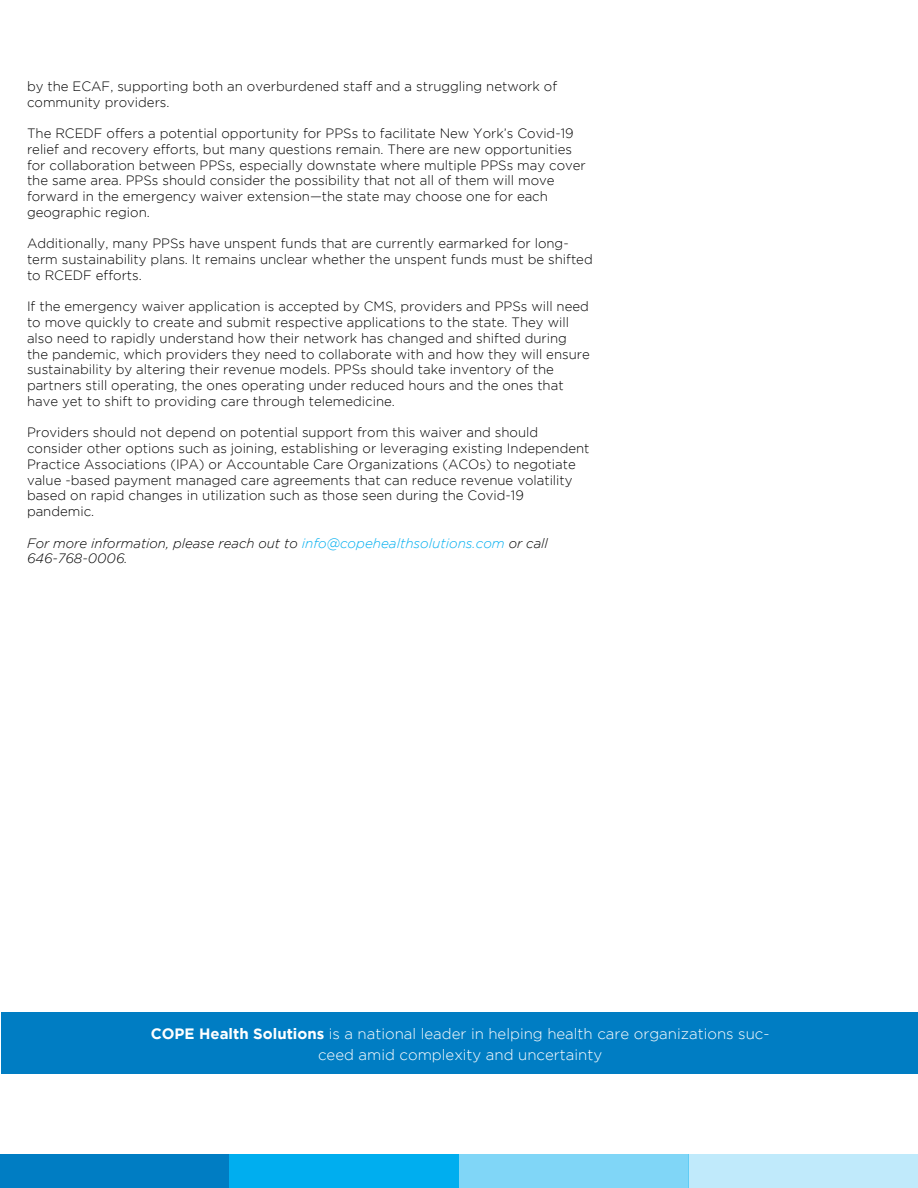
<style>
.page{position:relative;width:918px;height:1188px;background:#fff}
.page>*{position:absolute;margin:0;border:0;box-sizing:border-box;transform-origin:0 0}
.t1{font:300 15px/21px "Gotham";color:#fff;text-align:center}
.t2{font:300 13.5px/15.8px "Gotham";color:#000}
.t3{font:italic 300 13.5px/15.6px "Gotham";color:#000}
.s1{color:#00aeef}
.s2{font-weight:700}
</style>
<div class="page">
<div style="left:0;top:1154px;width:230px;height:34px;background:#007dc3"></div>
<div style="left:459px;top:1154px;width:229px;height:34px;background:#80d6f7"></div>
<div style="left:230px;top:1154px;width:229px;height:34px;background:#00aeef"></div>
<div style="left:688px;top:1154px;width:230px;height:34px;background:#c0eafb"></div>
<div style="left:1px;top:1012px;width:917px;height:62px;background:#007dc3"></div>
<p class="t2" style="left:27px;top:78px;width:532px">by the ECAF, supporting both an overburdened staff and a struggling network of community providers.</p>
<p class="t2" style="left:27px;top:125px;width:560px">The RCEDF offers a potential opportunity for PPSs to facilitate New York’s Covid-19 relief and recovery efforts, but many questions remain. There are new opportunities for collaboration between PPSs, especially downstate where multiple PPSs may cover the same area. PPSs should consider the possibility that not all of them will move forward in the emergency waiver extension—the state may choose one for each geographic region.</p>
<p class="t2" style="left:27px;top:236px;width:567px">Additionally, many PPSs have unspent funds that are currently earmarked for long&shy;term sustainability plans. It remains unclear whether the unspent funds must be shifted to RCEDF efforts.</p>
<p class="t2" style="left:27px;top:299px;width:564px">If the emergency waiver application is accepted by CMS, providers and PPSs will need to move quickly to create and submit respective applications to the state. They will also need to rapidly understand how their network has changed and shifted during the pandemic, which providers they need to collaborate with and how they will ensure sustainability by altering their revenue models. PPSs should take inventory of the partners still operating, the ones operating under reduced hours and the ones that have yet to shift to providing care through telemedicine.</p>
<p class="t2" style="left:27px;top:425px;width:564px">Providers should not depend on potential support from this waiver and should consider other options such as joining, establishing or leveraging existing Independent Practice Associations (IPA) or Accountable Care Organizations (ACOs) to negotiate value -based payment managed care agreements that can reduce revenue volatility based on rapid changes in utilization such as those seen during the Covid-19 pandemic.</p>
<p class="t3" style="left:27px;top:535px;width:522px">For more information, please reach out to <span class="s1">info@copehealthsolutions.com</span> or call<br>646-768-0006.</p>
<p class="t1" style="left:151px;top:1023px;width:620px"><span class="s2">COPE Health Solutions</span> is a national leader in helping health care organizations suc&shy;ceed amid complexity and uncertainty</p>
</div>
